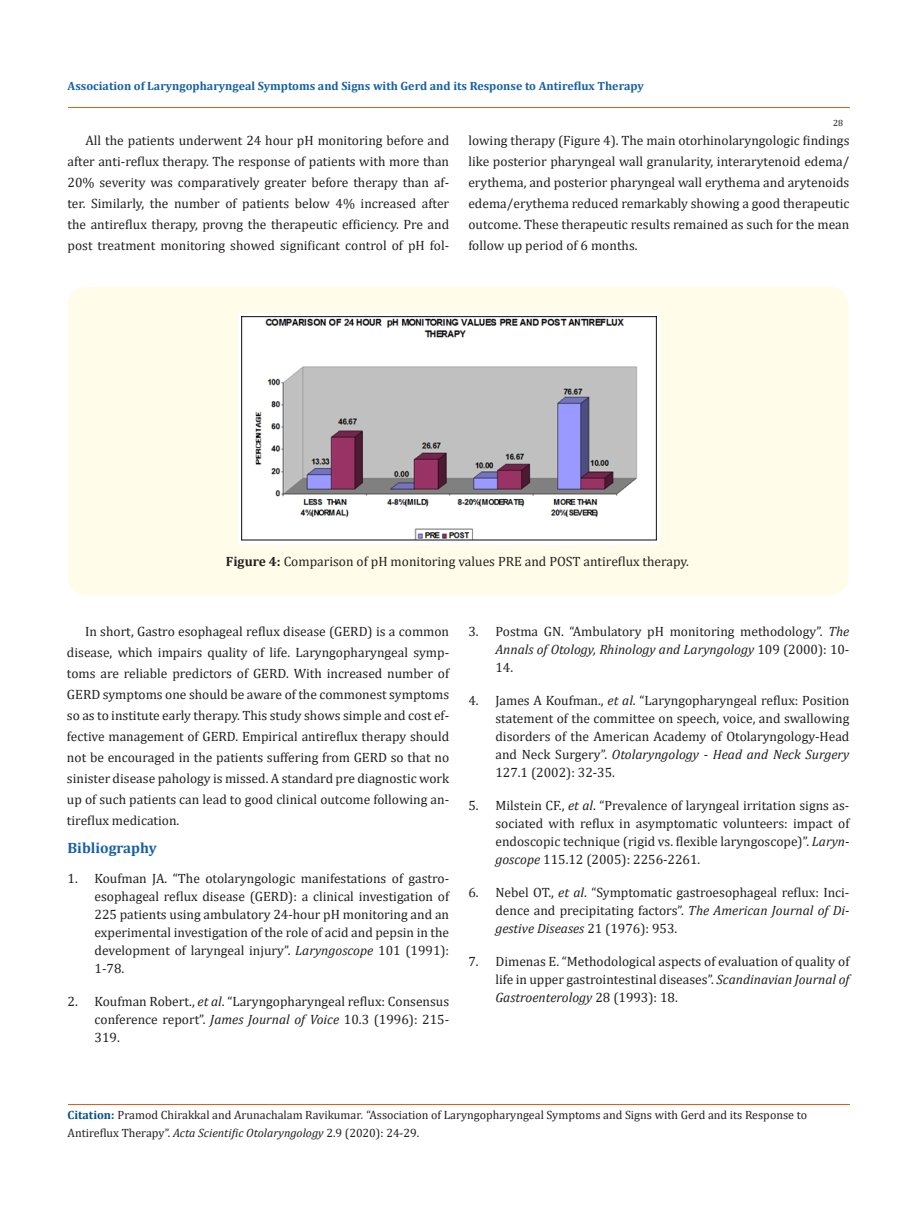
<style>
.page{position:relative;width:917px;height:1206px;background:#fff}
.page>*{position:absolute;margin:0;border:0;box-sizing:border-box;transform-origin:0 0}
.t1{font:700 15px "Cambria";color:#1560a6}
.t2{font:13.5px/18px "Cambria";color:#231f20;text-align:justify}
.t3{font:12px/18px "Cambria";color:#231f20}
.t4{font:700 12px "Cambria";color:#1560a6}
.t5{font:9px "Cambria";color:#231f20}
.s1{font-weight:700}
.s2{font-style:italic}
.s3{font-weight:700;color:#035089}
</style>
<div class="page">
<div style="left:68px;top:287px;width:780px;height:308px;background:#fffde9;border-radius:18px"></div>
<img style="left:239px;top:313px;width:420px;height:231px">
<hr style="left:68px;top:108px;width:781px;height:1px;background:#e05d1a">
<hr style="left:68px;top:1104px;width:781px;height:1px;background:#e05d1a">
<p class="t4" style="left:68px;top:78px;width:577px">Association of Laryngopharyngeal Symptoms and Signs with Gerd and its Response to Antireflux Therapy</p>
<p class="t5" style="left:833px;top:118px;width:11px">28</p>
<p class="t2" style="left:68px;top:130px;width:383px;line-height:21px;text-indent:18px">All the patients underwent 24 hour pH monitoring before and after anti-reflux therapy. The response of patients with more than 20% severity was comparatively greater before therapy than af&shy;ter. Similarly, the number of patients below 4% increased after the antireflux therapy, provng the therapeutic efficiency. Pre and post treatment monitoring showed significant control of pH fol-</p>
<p class="t2" style="left:468px;top:130px;width:382px;line-height:21px">lowing therapy (Figure 4). The main otorhinolaryngologic findings like posterior pharyngeal wall granularity, interarytenoid edema/ erythema, and posterior pharyngeal wall erythema and arytenoids edema/erythema reduced remarkably showing a good therapeutic outcome. These therapeutic results remained as such for the mean follow up period of 6 months.</p>
<p class="t2" style="left:226px;top:552px;width:464px"><span class="s1">Figure 4:</span> Comparison of pH monitoring values PRE and POST antireflux therapy.</p>
<p class="t2" style="left:67px;top:621px;width:384px;line-height:21px;text-indent:18px">In short, Gastro esophageal reflux disease (GERD) is a common disease, which impairs quality of life. Laryngopharyngeal symp&shy;toms are reliable predictors of GERD. With increased number of GERD symptoms one should be aware of the commonest symptoms so as to institute early therapy. This study shows simple and cost ef&shy;fective management of GERD. Empirical antireflux therapy should not be encouraged in the patients suffering from GERD so that no sinister disease pahology is missed. A standard pre diagnostic work up of such patients can lead to good clinical outcome following an&shy;tireflux medication.</p>
<p class="t1" style="left:68px;top:837px;width:91px">Bibliography</p>
<p class="t2" style="left:94px;top:869px;width:356px;text-indent:-27px">1. Koufman JA. “The otolaryngologic manifestations of gastro&shy;esophageal reflux disease (GERD): a clinical investigation of 225 patients using ambulatory 24-hour pH monitoring and an experimental investigation of the role of acid and pepsin in the development of laryngeal injury”. <span class="s2">Laryngoscope</span> 101 (1991):<br>1-78.</p>
<p class="t2" style="left:94px;top:992px;width:356px;text-indent:-27px">2. Koufman Robert., <span class="s2">et al</span>. “Laryngopharyngeal reflux: Consensus conference report”. <span class="s2">James Journal of Voice</span> 10.3 (1996): 215- 319.</p>
<p class="t2" style="left:495px;top:622px;width:355px;text-indent:-27px">3. Postma GN. “Ambulatory pH monitoring methodology”. <span class="s2">The Annals of Otology, Rhinology and Laryngology</span> 109 (2000): 10- 14.</p>
<p class="t2" style="left:495px;top:691px;width:355px;text-indent:-27px">4. James A Koufman., <span class="s2">et al</span>. “Laryngopharyngeal reflux: Position statement of the committee on speech, voice, and swallowing disorders of the American Academy of Otolaryngology-Head and Neck Surgery”. <span class="s2">Otolaryngology - Head and Neck Surgery </span>127.1 (2002): 32-35.</p>
<p class="t2" style="left:495px;top:796px;width:355px;text-indent:-27px">5. Milstein CF., <span class="s2">et al</span>. “Prevalence of laryngeal irritation signs as&shy;sociated with reflux in asymptomatic volunteers: impact of endoscopic technique (rigid vs. flexible laryngoscope)”. <span class="s2">Laryn&shy;goscope</span> 115.12 (2005): 2256-2261.</p>
<p class="t2" style="left:495px;top:883px;width:355px;text-indent:-27px">6. Nebel OT., <span class="s2">et al</span>. “Symptomatic gastroesophageal reflux: Inci&shy;dence and precipitating factors”. <span class="s2">The American Journal of Di&shy;gestive Diseases</span> 21 (1976): 953.</p>
<p class="t2" style="left:495px;top:952px;width:355px;text-indent:-27px">7. Dimenas E. “Methodological aspects of evaluation of quality of life in upper gastrointestinal diseases”. <span class="s2">Scandinavian Journal of Gastroenterology</span> 28 (1993): 18.</p>
<p class="t3" style="left:68px;top:1106px;width:741px"><span class="s3">Citation:</span> Pramod Chirakkal and Arunachalam Ravikumar<span class="s2">.</span> “Association of Laryngopharyngeal Symptoms and Signs with Gerd and its Response to<br>Antireflux Therapy”. <span class="s2">Acta Scientific Otolaryngology</span> 2.9 (2020): 24-29.</p>
</div>
